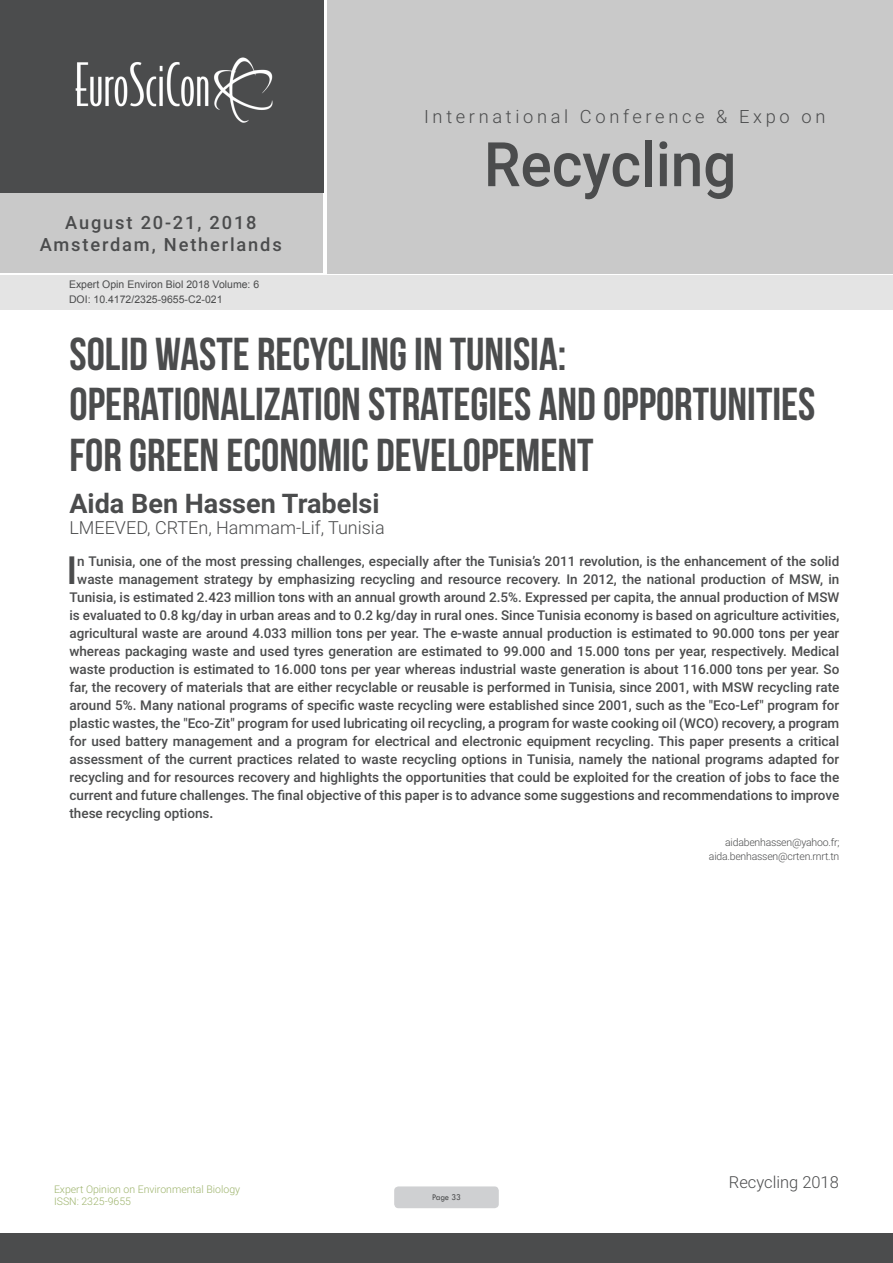
<style>
.page{position:relative;width:893px;height:1263px;background:#fff}
.page>*{position:absolute;margin:0;border:0;box-sizing:border-box;transform-origin:0 0}
.t1{font:500 61.5px "Roboto";color:#4b4c4d;scale:.95 1}
.t2{font:46.05px/50.7px "Bebas Neue";color:#4b4c4d}
.Abstract{font:500 38.85px "Roboto";color:#4b4c4d}
.t3{font:700 27px "Roboto";color:#4b4c4d}
.t4{font:500 18.3px/21.9px "Roboto";letter-spacing:.1em;color:#4b4c4d;text-align:center}
.t5{font:300 18.3px "Roboto";letter-spacing:.2em;color:#4b4c4d}
.t6{font:300 18px "Roboto";color:#4b4c4d}
.t7{font:300 16.5px "Roboto";color:#4b4c4d}
.Abstract-2{font:500 13.5px "Roboto";color:#4b4c4d}
.t8{font:10.5px "Arial";color:#4b4c4d}
.Biography{font:300 10.5px "Roboto";letter-spacing:-.02em;color:#4b4c4d}
.t9{font:300 10.5px/12.6px "Roboto";color:#9eb46d}
.t10{font:9px "Tw Cen";letter-spacing:-.02em;color:#4b4c4d;scale:.95 1}
.s1{font-weight:700}
</style>
<div class="page">
<div style="left:0;top:0;width:323px;height:193px;background:#4b4c4d"></div>
<div style="left:0;top:193px;width:322px;height:80px;background:#c9c9c9"></div>
<div style="left:327px;top:0;width:566px;height:273px;background:#c9c9c9"></div>
<img style="left:75px;top:57px;width:198px;height:66px">
<div style="left:0;top:1233px;width:893px;height:30px;background:#4b4c4d"></div>
<div style="left:1px;top:275px;width:892px;height:35px;background:#e4e4e4"></div>
<div style="left:394px;top:1186px;width:105px;height:22px;background:#cfd0d2;border-radius:4px"></div>
<h3 class="t4" style="left:40px;top:211px;width:243px">August 20-21, 2018<br>Amsterdam, Netherlands</h3>
<p class="t8" style="left:69px;top:278px;width:192px">Expert Opin Environ Biol 2018 Volume: 6</p>
<p class="t8" style="left:69px;top:292px;width:155px">DOI: 10.4172/2325-9655-C2-021</p>
<h3 class="t5" style="left:424px;top:104px;width:403px">International Conference &amp; Expo on</h3>
<h1 class="t1" style="left:484px;top:121px;width:267px">Recycling</h1>
<p class="t2" style="left:69px;top:328px;width:747px">SOLID WASTE RECYCLING IN TUNISIA:<br>OPERATIONALIZATION STRATEGIES AND OPPORTUNITIES<br>FOR GREEN ECONOMIC DEVELOPEMENT</p>
<p class="t3" style="left:69px;top:484px;width:312px">Aida Ben Hassen Trabelsi</p>
<p class="t6" style="left:69px;top:515px;width:317px">LMEEVED, CRTEn, Hammam-Lif, Tunisia</p>
<p class="Abstract" style="left:66px;top:543px;width:12px">I</p>
<p class="Abstract-2" style="left:77px;top:551px;width:763px">n Tunisia, one of the most pressing challenges, especially after the Tunisia’s 2011 revolution, is the enhancement of the solid</p>
<p class="Abstract-2" style="left:77px;top:569px;width:764px">waste management strategy by emphasizing recycling and resource recovery. In 2012, the national production of MSW, in</p>
<p class="Abstract-2" style="left:69px;top:587px;width:771px">Tunisia, is estimated 2.423 million tons with an annual growth around 2.5%. Expressed per capita, the annual production of MSW</p>
<p class="Abstract-2" style="left:69px;top:605px;width:771px">is evaluated to 0.8 kg/day in urban areas and to 0.2 kg/day in rural ones. Since Tunisia economy is based on agriculture activities,</p>
<p class="Abstract-2" style="left:69px;top:623px;width:771px">agricultural waste are around 4.033 million tons per year. The e-waste annual production is estimated to 90.000 tons per year</p>
<p class="Abstract-2" style="left:69px;top:641px;width:771px">whereas packaging waste and used tyres generation are estimated to 99.000 and 15.000 tons per year, respectively. Medical</p>
<p class="Abstract-2" style="left:69px;top:659px;width:771px">waste production is estimated to 16.000 tons per year whereas industrial waste generation is about 116.000 tons per year. So</p>
<p class="Abstract-2" style="left:69px;top:677px;width:771px">far, the recovery of materials that are either recyclable or reusable is performed in Tunisia, since 2001, with MSW recycling rate</p>
<p class="Abstract-2" style="left:69px;top:695px;width:771px">around 5%. Many national programs of specific waste recycling were established since 2001, such as the "Eco-Lef" program for</p>
<p class="Abstract-2" style="left:69px;top:713px;width:771px">plastic wastes, the "Eco-Zit" program for used lubricating oil recycling, a program for waste cooking oil (WCO) recovery, a program</p>
<p class="Abstract-2" style="left:69px;top:731px;width:771px">for used battery management and a program for electrical and electronic equipment recycling. This paper presents a critical</p>
<p class="Abstract-2" style="left:69px;top:749px;width:771px">assessment of the current practices related to waste recycling options in Tunisia, namely the national programs adapted for</p>
<p class="Abstract-2" style="left:69px;top:767px;width:771px">recycling and for resources recovery and highlights the opportunities that could be exploited for the creation of jobs to face the</p>
<p class="Abstract-2" style="left:69px;top:785px;width:771px">current and future challenges. The final objective of this paper is to advance some suggestions and recommendations to improve</p>
<p class="Abstract-2" style="left:69px;top:803px;width:146px">these recycling options<span class="s1">.</span></p>
<p class="Biography" style="left:725px;top:835px;width:116px">aidabenhassen@yahoo.fr;</p>
<p class="Biography" style="left:709px;top:849px;width:132px">aida.benhassen@crten.rnrt.tn</p>
<p class="t9" style="left:54px;top:1182px;width:188px">Expert Opinion on Environmental Biology<br>ISSN: 2325-9655</p>
<p class="t10" style="left:432px;top:1192px;width:32px">Page 33</p>
<p class="t7" style="left:729px;top:1170px;width:111px">Recycling 2018</p>
</div>
